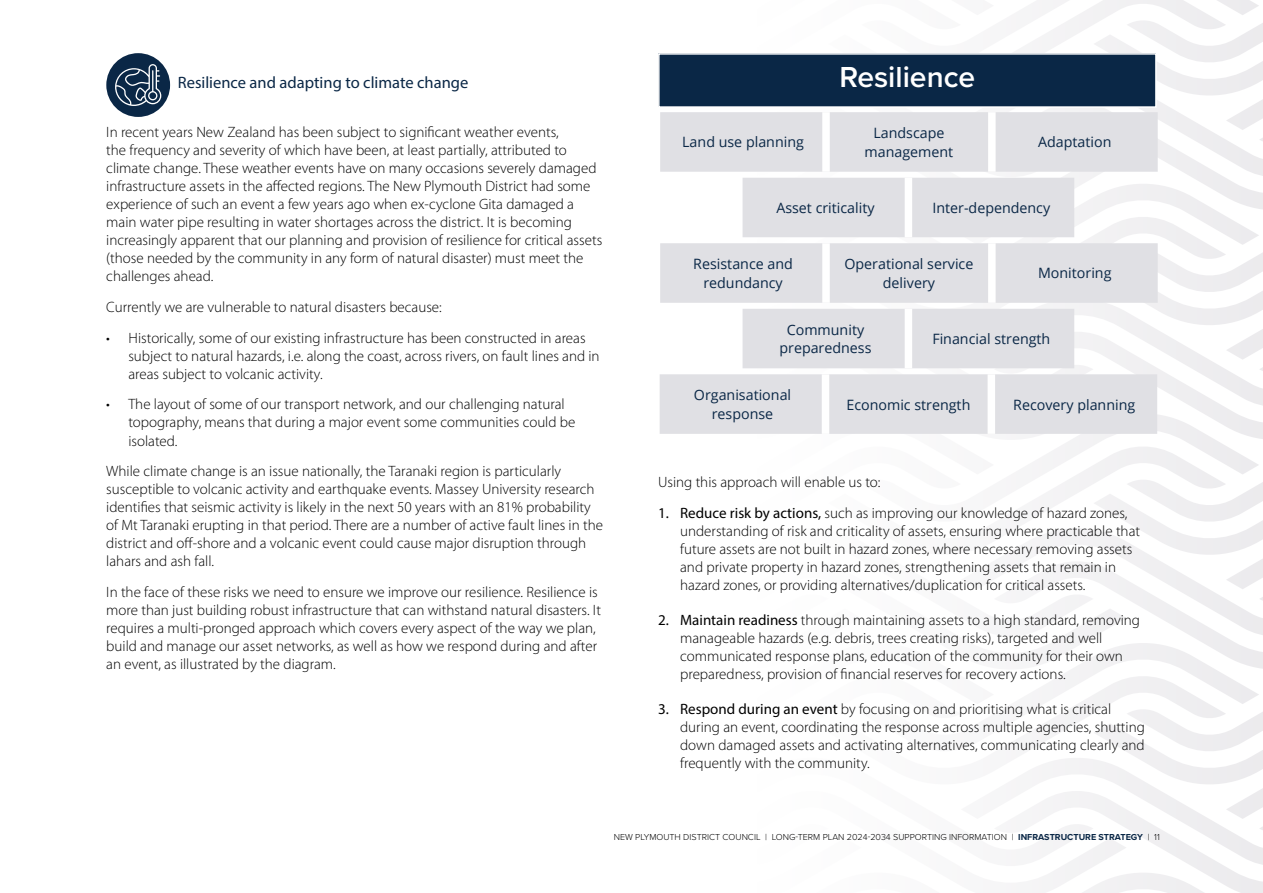
<style>
.page{position:relative;width:1263px;height:893px;background:#fff}
.page>*{position:absolute;margin:0;border:0;box-sizing:border-box;transform-origin:0 0}
.t1{font:600 30px "Proxima Nova";color:#fff}
.t2{font:16.5px "Myriad Pro";color:#0a2746}
.t3{font:300 15px/18px "Myriad Pro";color:#000}
.t4{font:14.25px/18.8px "Open Sans";color:#0a2746;text-align:center}
.t5{font:300 9px "Proxima Nova";color:#000}
.s1{font-weight:400}
.s2{font-weight:700;color:#0a2746}
</style>
<div class="page">
<div style="left:106px;top:53px;width:64px;height:64px;background:#0a2746;border-radius:50%"></div>
<svg style="left:115px;top:64px;width:46px;height:42px"></svg>
<svg style="left:660px;top:0;width:603px;height:893px"></svg>
<div style="left:822px;top:374px;width:7px;height:60px;background:#fff"></div>
<div style="left:987px;top:374px;width:8px;height:60px;background:#fff"></div>
<p class="t2" style="left:178px;top:73px;width:292px">Resilience and adapting to climate change</p>
<p class="t3" style="left:106px;top:123px;width:497px">In recent years New Zealand has been subject to significant weather events,<br>the frequency and severity of which have been, at least partially, attributed to climate change. These weather events have on many occasions severely damaged infrastructure assets in the affected regions. The New Plymouth District had some experience of such an event a few years ago when ex-cyclone Gita damaged a main water pipe resulting in water shortages across the district. It is becoming increasingly apparent that our planning and provision of resilience for critical assets (those needed by the community in any form of natural disaster) must meet the challenges ahead.</p>
<p class="t3" style="left:106px;top:298px;width:337px">Currently we are vulnerable to natural disasters because:</p>
<p class="t3" style="left:128px;top:329px;width:473px;text-indent:-22px">• Historically, some of our existing infrastructure has been constructed in areas subject to natural hazards, i.e. along the coast, across rivers, on fault lines and in areas subject to volcanic activity.</p>
<p class="t3" style="left:128px;top:395px;width:449px;text-indent:-22px">• The layout of some of our transport network, and our challenging natural topography, means that during a major event some communities could be isolated.</p>
<p class="t3" style="left:106px;top:462px;width:498px">While climate change is an issue nationally, the Taranaki region is particularly susceptible to volcanic activity and earthquake events. Massey University research identifies that seismic activity is likely in the next 50 years with an 81% probability of Mt Taranaki erupting in that period. There are a number of active fault lines in the district and off-shore and a volcanic event could cause major disruption through lahars and ash fall.</p>
<p class="t3" style="left:106px;top:583px;width:496px">In the face of these risks we need to ensure we improve our resilience. Resilience is more than just building robust infrastructure that can withstand natural disasters. It requires a multi-pronged approach which covers every aspect of the way we plan, build and manage our asset networks, as well as how we respond during and after an event, as illustrated by the diagram.</p>
<h1 class="t1" style="left:839px;top:54px;width:137px">Resilience</h1>
<p class="t4" style="left:682px;top:132px;width:123px">Land use planning</p>
<p class="t4" style="left:864px;top:123px;width:90px">Landscape management</p>
<p class="t4" style="left:1038px;top:132px;width:75px">Adaptation</p>
<p class="t4" style="left:776px;top:198px;width:100px">Asset criticality</p>
<p class="t4" style="left:932px;top:198px;width:119px">Inter-dependency</p>
<p class="t4" style="left:693px;top:254px;width:101px">Resistance and redundancy</p>
<p class="t4" style="left:844px;top:254px;width:130px">Operational service delivery</p>
<p class="t4" style="left:1038px;top:264px;width:75px">Monitoring</p>
<p class="t4" style="left:779px;top:320px;width:94px">Community preparedness</p>
<p class="t4" style="left:932px;top:329px;width:119px">Financial strength</p>
<p class="t4" style="left:694px;top:385px;width:99px">Organisational response</p>
<p class="t4" style="left:846px;top:395px;width:125px">Economic strength</p>
<p class="t4" style="left:1013px;top:395px;width:123px">Recovery planning</p>
<p class="t3" style="left:658px;top:473px;width:224px">Using this approach will enable us to:</p>
<p class="t3" style="left:680px;top:504px;width:461px;text-indent:-22px"><span class="s1">1. Reduce risk by actions,</span> such as improving our knowledge of hazard zones, understanding of risk and criticality of assets, ensuring where practicable that future assets are not built in hazard zones, where necessary removing assets and private property in hazard zones, strengthening assets that remain in hazard zones, or providing alternatives/duplication for critical assets.</p>
<p class="t3" style="left:680px;top:611px;width:461px;text-indent:-22px"><span class="s1">2. Maintain readiness</span> through maintaining assets to a high standard, removing manageable hazards (e.g. debris, trees creating risks), targeted and well communicated response plans, education of the community for their own preparedness, provision of financial reserves for recovery actions.</p>
<p class="t3" style="left:680px;top:700px;width:466px;text-indent:-22px"><span class="s1">3. Respond during an event</span> by focusing on and prioritising what is critical during an event, coordinating the response across multiple agencies, shutting down damaged assets and activating alternatives, communicating clearly and frequently with the community.</p>
<p class="t5" style="left:614px;top:830px;width:548px">NEW PLYMOUTH DISTRICT COUNCIL | LONG-TERM PLAN 2024-2034 SUPPORTING INFORMATION | <span class="s2">INFRASTRUCTURE STRATEGY</span> | 11</p>
</div>
